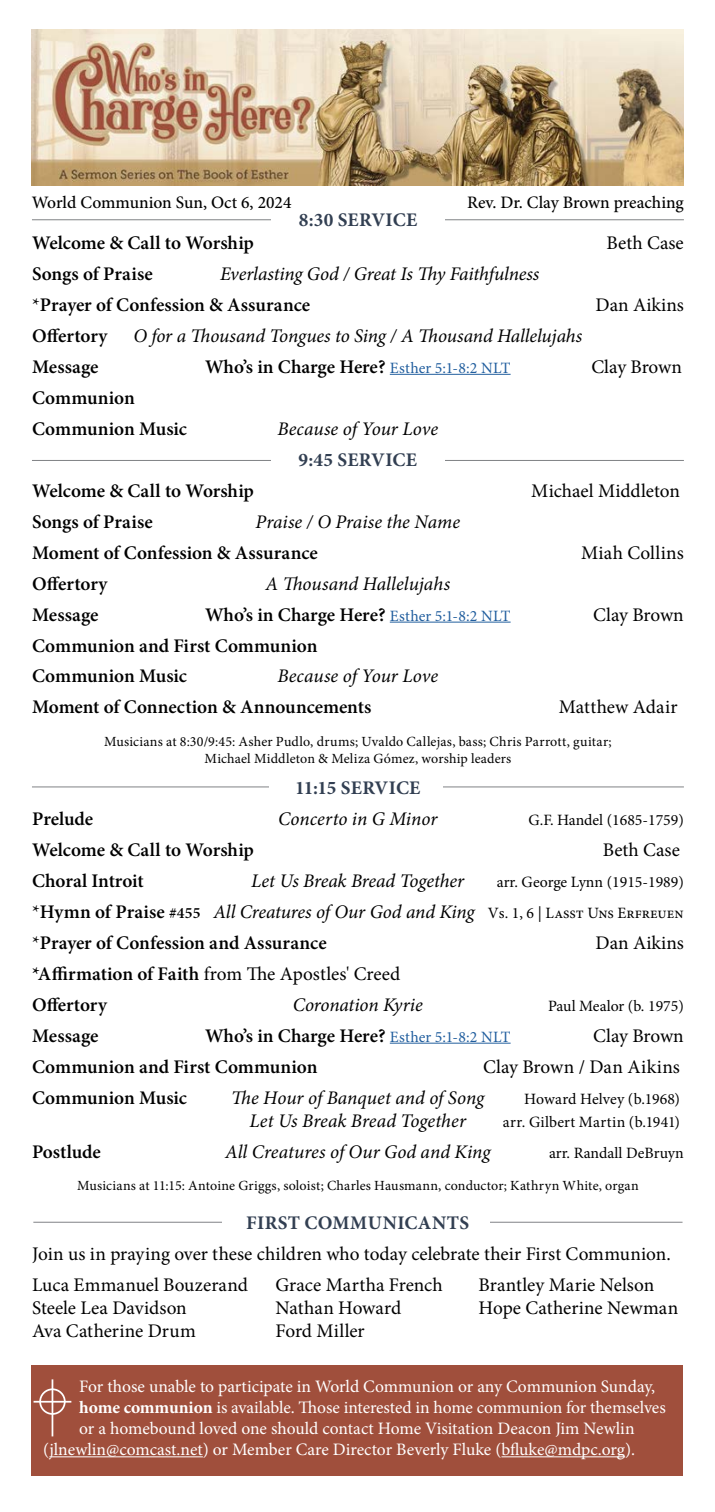
<style>
.page{position:relative;width:715px;height:1512px;background:#fff}
.page>*{position:absolute;margin:0;border:0;box-sizing:border-box;transform-origin:0 0}
.t1{font:600 19.25px/31px "Minion Pro";letter-spacing:-.005em;color:#000}
.t2{font:19.25px/31px "Minion Pro";color:#000}
.t3{font:italic 19.25px/31px "Minion Pro";letter-spacing:-.005em;color:#000}
.t4{font:700 19.25px "Minion Pro";letter-spacing:.015em;color:#323f52}
.t5{font:700 19.25px "Minion Pro";letter-spacing:-.005em;color:#323f52}
.t6{font:17.5px "Minion Pro";letter-spacing:-.005em;color:#fff}
.t7{font:500 17.5px "Minion Pro";color:#000}
.t8{font:15.75px "Minion Pro";color:#000}
.t9{font:14px/16.8px "Minion Pro";letter-spacing:.01em;color:#000;text-align:center}
.s1{font-style:normal}
.s2{font-weight:600;font-style:normal}
.s3{font-weight:400;font-size:15.75px;color:#215e9e}
.s4{font-weight:400}
.s5{font-size:15.75px}
.s6{font-weight:400;font-style:italic}
.s7{font-weight:400;font-size:15.75px}
.s8{font-weight:700}
</style>
<div class="page">
<hr style="left:33px;top:1222px;width:649px;height:1px;background:#808285">
<div style="left:222px;top:1206px;width:268px;height:36px;background:#fff"></div>
<div style="left:31px;top:1365px;width:651px;height:110px;background:#a04f3c"></div>
<hr style="left:32px;top:460px;width:651px;height:1px;background:#808285">
<div style="left:271px;top:441px;width:173px;height:38px;background:#fff"></div>
<hr style="left:32px;top:219px;width:651px;height:1px;background:#808285">
<div style="left:271px;top:201px;width:173px;height:38px;background:#fff"></div>
<hr style="left:32px;top:787px;width:651px;height:1px;background:#808285">
<div style="left:269px;top:770px;width:174px;height:37px;background:#fff"></div>
<img style="left:31px;top:30px;width:652px;height:155px">
<hr style="left:389px;top:374px;width:121px;height:1px;background:#215e9e">
<hr style="left:389px;top:622px;width:121px;height:1px;background:#215e9e">
<hr style="left:389px;top:1043px;width:121px;height:1px;background:#215e9e">
<hr style="left:49px;top:1456px;width:154px;height:1px;background:#fff">
<hr style="left:501px;top:1456px;width:124px;height:1px;background:#fff">
<hr style="left:52px;top:1379px;width:1px;height:57px;background:#fff">
<hr style="left:34px;top:1401px;width:37px;height:2px;background:#fff">
<div style="left:39px;top:1388px;width:27px;height:27px;border:2px solid #fff;border-radius:50%"></div>
<p class="t7" style="left:32px;top:190px;width:261px">World Communion Sun, Oct 6, 2024</p>
<p class="t7" style="left:467px;top:190px;width:218px">Rev. Dr. Clay Brown preaching</p>
<p class="t4" style="left:298px;top:206px;width:120px">8:30 SERVICE</p>
<p class="t1" style="left:32px;top:227px;width:223px">Welcome &amp; Call to Worship</p>
<p class="t2" style="left:606px;top:227px;width:79px">Beth Case</p>
<p class="t1" style="left:32px;top:258px;width:122px">Songs of Praise</p>
<p class="t3" style="left:32px;top:258px;width:508px;text-indent:188px">Everlasting God / Great Is Thy Faithfulness <span class="s1">*</span><span class="s2">Prayer of Confession &amp; Assurance</span></p>
<p class="t2" style="left:595px;top:289px;width:90px">Dan Aikins</p>
<p class="t1" style="left:32px;top:320px;width:77px">Offertory</p>
<p class="t3" style="left:133px;top:320px;width:450px">O for a Thousand Tongues to Sing / A Thousand Hallelujahs</p>
<p class="t1" style="left:32px;top:351px;width:68px">Message</p>
<p class="t1" style="left:205px;top:351px;width:307px">Who’s in Charge Here? <span class="s3">Esther 5:1-8:2 NLT</span></p>
<p class="t2" style="left:591px;top:351px;width:92px">Clay Brown</p>
<p class="t1" style="left:32px;top:382px;width:156px">Communion<br>Communion Music</p>
<p class="t3" style="left:277px;top:413px;width:162px">Because of Your Love</p>
<p class="t4" style="left:298px;top:446px;width:120px">9:45 SERVICE</p>
<p class="t1" style="left:32px;top:475px;width:223px">Welcome &amp; Call to Worship</p>
<p class="t2" style="left:531px;top:475px;width:150px">Michael Middleton</p>
<p class="t1" style="left:32px;top:506px;width:122px">Songs of Praise</p>
<p class="t3" style="left:255px;top:506px;width:206px">Praise / O Praise the Name</p>
<p class="t1" style="left:32px;top:537px;width:287px">Moment of Confession &amp; Assurance</p>
<p class="t2" style="left:581px;top:537px;width:104px">Miah Collins</p>
<p class="t1" style="left:32px;top:568px;width:77px">Offertory</p>
<p class="t3" style="left:265px;top:568px;width:186px">A Thousand Hallelujahs</p>
<p class="t1" style="left:32px;top:599px;width:68px">Message</p>
<p class="t1" style="left:205px;top:599px;width:307px">Who’s in Charge Here? <span class="s3">Esther 5:1-8:2 NLT</span></p>
<p class="t2" style="left:593px;top:599px;width:92px">Clay Brown</p>
<p class="t1" style="left:32px;top:630px;width:287px">Communion and First Communion<br>Communion Music</p>
<p class="t3" style="left:277px;top:661px;width:162px">Because of Your Love</p>
<p class="t1" style="left:32px;top:692px;width:341px">Moment of Connection &amp; Announcements</p>
<p class="t2" style="left:558px;top:692px;width:120px">Matthew Adair</p>
<p class="t9" style="left:104px;top:733px;width:509px">Musicians at 8:30/9:45: Asher Pudlo, drums; Uvaldo Callejas, bass; Chris Parrott, guitar;<br>Michael Middleton &amp; Meliza Gómez, worship leaders</p>
<p class="t5" style="left:295px;top:774px;width:127px">11:15 SERVICE</p>
<p class="t1" style="left:32px;top:803px;width:63px">Prelude</p>
<p class="t3" style="left:278px;top:803px;width:161px">Concerto in G Minor</p>
<p class="t8" style="left:528px;top:809px;width:157px">G.F. Handel (1685-1759)</p>
<p class="t1" style="left:32px;top:834px;width:223px">Welcome &amp; Call to Worship</p>
<p class="t2" style="left:602px;top:834px;width:79px">Beth Case</p>
<p class="t1" style="left:32px;top:865px;width:113px">Choral Introit</p>
<p class="t3" style="left:251px;top:865px;width:214px">Let Us Break Bread Together</p>
<p class="t8" style="left:496px;top:871px;width:188px">arr. George Lynn (1915-1989)</p>
<p class="t1" style="left:32px;top:896px;width:653px"><span class="s4">*</span>Hymn of Praise <span class="s5">#455</span> <span class="s6">All Creatures of Our God and King</span> <span class="s7">Vs. 1, 6 | Lasst Uns Erfreuen </span><span class="s4">*</span>Prayer of Confession and Assurance</p>
<p class="t2" style="left:595px;top:927px;width:90px">Dan Aikins</p>
<p class="t1" style="left:32px;top:958px;width:369px">*Affirmation of Faith <span class="s4">from The Apostles' Creed<br></span>Offertory</p>
<p class="t3" style="left:293px;top:989px;width:131px">Coronation Kyrie</p>
<p class="t8" style="left:548px;top:995px;width:137px">Paul Mealor (b. 1975)</p>
<p class="t1" style="left:32px;top:1020px;width:68px">Message</p>
<p class="t1" style="left:205px;top:1020px;width:307px">Who’s in Charge Here? <span class="s3">Esther 5:1-8:2 NLT</span></p>
<p class="t2" style="left:593px;top:1020px;width:92px">Clay Brown</p>
<p class="t1" style="left:32px;top:1051px;width:287px">Communion and First Communion</p>
<p class="t2" style="left:483px;top:1051px;width:198px">Clay Brown / Dan Aikins</p>
<p class="t1" style="left:32px;top:1082px;width:156px">Communion Music</p>
<p class="t3" style="left:231px;top:1082px;width:254px">The Hour of Banquet and of Song</p>
<p class="t8" style="left:524px;top:1088px;width:157px">Howard Helvey (b.1968)</p>
<p class="t3" style="left:249px;top:1105px;width:218px">Let Us Break Bread Together</p>
<p class="t8" style="left:503px;top:1111px;width:179px">arr. Gilbert Martin (b.1941)</p>
<p class="t1" style="left:32px;top:1136px;width:70px">Postlude</p>
<p class="t3" style="left:225px;top:1136px;width:267px">All Creatures of Our God and King</p>
<p class="t8" style="left:549px;top:1142px;width:136px">arr. Randall DeBruyn</p>
<p class="t9" style="left:77px;top:1177px;width:563px">Musicians at 11:15: Antoine Griggs, soloist; Charles Hausmann, conductor; Kathryn White, organ</p>
<p class="t4" style="left:246px;top:1209px;width:224px">FIRST COMMUNICANTS</p>
<p class="t2" style="left:32px;top:1238px;width:640px">Join us in praying over these children who today celebrate their First Communion.<br>Luca Emmanuel Bouzerand</p>
<p class="t2" style="left:275px;top:1269px;width:169px">Grace Martha French</p>
<p class="t2" style="left:478px;top:1269px;width:177px">Brantley Marie Nelson</p>
<p class="t2" style="left:32px;top:1293px;width:156px">Steele Lea Davidson</p>
<p class="t2" style="left:275px;top:1293px;width:127px">Nathan Howard</p>
<p class="t2" style="left:478px;top:1293px;width:201px">Hope Catherine Newman</p>
<p class="t2" style="left:32px;top:1316px;width:165px">Ava Catherine Drum</p>
<p class="t2" style="left:275px;top:1316px;width:91px">Ford Miller</p>
<p class="t6" style="left:79px;top:1375px;width:577px">For those unable to participate in World Communion or any Communion Sunday,</p>
<p class="t6" style="left:79px;top:1396px;width:588px"><span class="s8">home communion</span> is available. Those interested in home communion for themselves</p>
<p class="t6" style="left:79px;top:1417px;width:556px">or a homebound loved one should contact Home Visitation Deacon Jim Newlin</p>
<p class="t6" style="left:43px;top:1438px;width:593px">(jlnewlin@comcast.net) or Member Care Director Beverly Fluke (bfluke@mdpc.org).</p>
</div>
